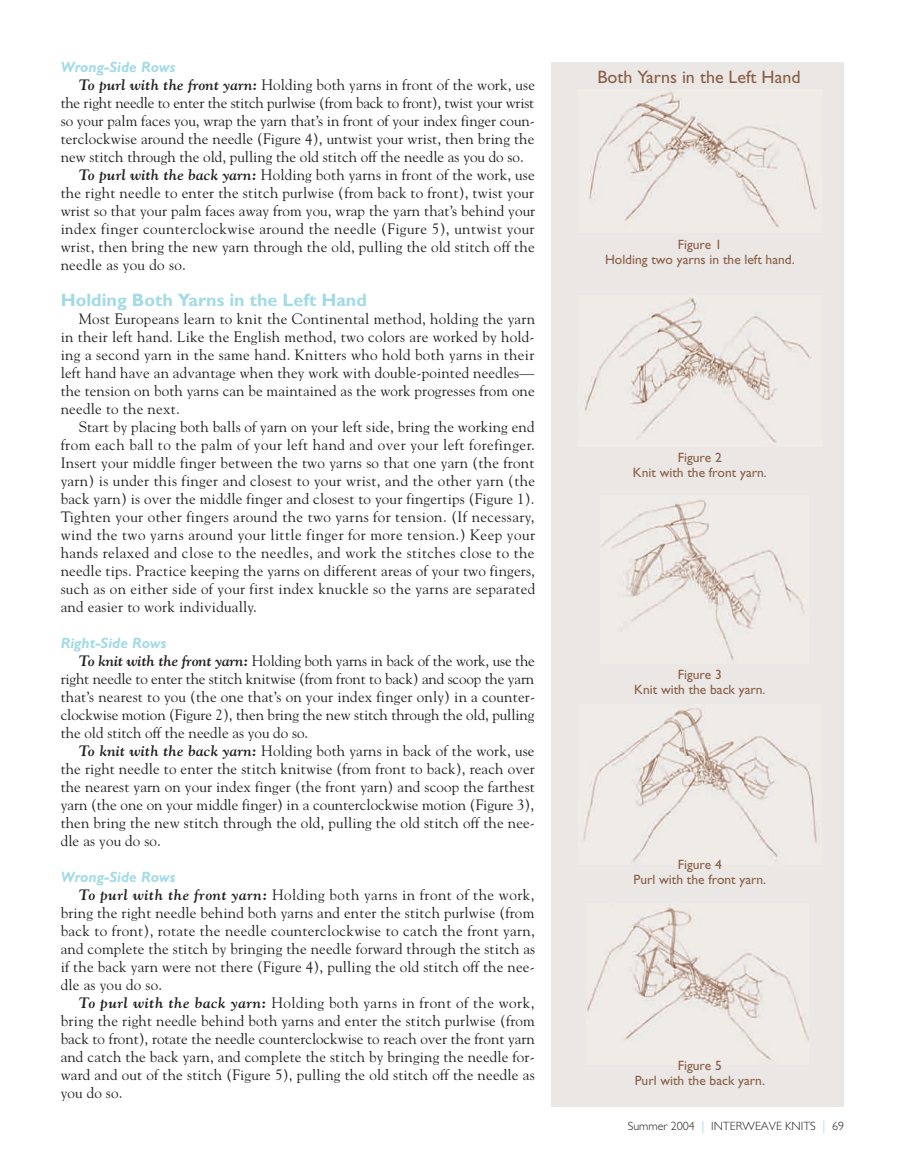
<style>
.page{position:relative;width:905px;height:1168px;background:#fff}
.page>*{position:absolute;margin:0;border:0;box-sizing:border-box;transform-origin:0 0}
.t1{font:700 18px "Gill Sans";color:#a2dbe6}
.t2{font:18px "Gill Sans";color:#8b5f47}
.t3{font:15px/18px "Goudy";letter-spacing:.01em;color:#231f20;text-align:justify}
.t4{font:15px "Goudy";letter-spacing:-.015em;color:#231f20}
.t5{font:15px "Goudy";letter-spacing:.03em;color:#231f20}
.t6{font:italic 700 15px "Gill Sans";color:#a2dbe6}
.t7{font:13.5px/15px "Gill Sans";color:#8b5f47;text-align:center}
.t8{font:300 12px "Gill Sans";color:#231f20}
.s1{font-weight:700;font-style:italic}
.s2{font-size:18px;color:#a2dbe6}
</style>
<div class="page">
<div style="left:551px;top:62px;width:292px;height:1044px;background:#eae7e5"></div>
<img style="left:589px;top:92px;width:228px;height:136px">
<img style="left:584px;top:297px;width:227px;height:146px">
<img style="left:601px;top:500px;width:203px;height:160px">
<img style="left:584px;top:708px;width:234px;height:155px">
<img style="left:587px;top:907px;width:221px;height:153px">
<p class="t6" style="left:61px;top:61px;width:116px">Wrong-Side Rows</p>
<p class="t3" style="left:79px;top:76px;width:458px"><span class="s1">To purl with the front yarn:</span> Holding both yarns in front of the work, use</p>
<p class="t4" style="left:61px;top:94px;width:475px">the right needle to enter the stitch purlwise (from back to front), twist your wrist</p>
<p class="t3" style="left:61px;top:112px;width:475px">so your palm faces you, wrap the yarn that’s in front of your index finger coun-</p>
<p class="t3" style="left:61px;top:130px;width:475px">terclockwise around the needle (Figure 4), untwist your wrist, then bring the</p>
<p class="t3" style="left:61px;top:148px;width:464px">new stitch through the old, pulling the old stitch off the needle as you do so.</p>
<p class="t3" style="left:79px;top:166px;width:457px"><span class="s1">To purl with the back yarn:</span> Holding both yarns in front of the work, use</p>
<p class="t3" style="left:61px;top:184px;width:475px">the right needle to enter the stitch purlwise (from back to front), twist your</p>
<p class="t3" style="left:61px;top:202px;width:476px">wrist so that your palm faces away from you, wrap the yarn that’s behind your</p>
<p class="t5" style="left:61px;top:220px;width:475px">index finger counterclockwise around the needle (Figure 5), untwist your</p>
<p class="t3" style="left:61px;top:238px;width:475px">wrist, then bring the new yarn through the old, pulling the old stitch off the</p>
<p class="t3" style="left:61px;top:256px;width:127px">needle as you do so.</p>
<p class="t1" style="left:61px;top:293px;width:308px">Holding Both Yarns in the Left Hand</p>
<p class="t3" style="left:61px;top:310px;width:476px;text-indent:18px">Most Europeans learn to knit the Continental method, holding the yarn in their left hand. Like the English method, two colors are worked by hold&shy;ing a second yarn in the same hand. Knitters who hold both yarns in their left hand have an advantage when they work with double-pointed needles— the tension on both yarns can be maintained as the work progresses from one needle to the next.</p>
<p class="t3" style="left:61px;top:418px;width:476px;text-indent:18px">Start by placing both balls of yarn on your left side, bring the working end from each ball to the palm of your left hand and over your left forefinger.<br>Insert your middle finger between the two yarns so that one yarn (the front yarn) is under this finger and closest to your wrist, and the other yarn (the back yarn) is over the middle finger and closest to your fingertips (Figure 1).<br>Tighten your other fingers around the two yarns for tension. (If necessary, wind the two yarns around your little finger for more tension.) Keep your hands relaxed and close to the needles, and work the stitches close to the needle tips. Practice keeping the yarns on different areas of your two fingers, such as on either side of your first index knuckle so the yarns are separated and easier to work individually.</p>
<p class="t6" style="left:61px;top:637px;width:107px">Right-Side Rows</p>
<p class="t3" style="left:61px;top:652px;width:476px;text-indent:18px"><span class="s1">To knit with the front yarn:</span> Holding both yarns in back of the work, use the right needle to enter the stitch knitwise (from front to back) and scoop the yarn that’s nearest to you (the one that’s on your index finger only) in a counter&shy;clockwise motion (Figure 2), then bring the new stitch through the old, pulling the old stitch off the needle as you do so.</p>
<p class="t3" style="left:61px;top:742px;width:476px;text-indent:18px"><span class="s1">To knit with the back yarn:</span> Holding both yarns in back of the work, use the right needle to enter the stitch knitwise (from front to back), reach over the nearest yarn on your index finger (the front yarn) and scoop the farthest yarn (the one on your middle finger) in a counterclockwise motion (Figure 3), then bring the new stitch through the old, pulling the old stitch off the nee&shy;dle as you do so.</p>
<p class="t6" style="left:61px;top:871px;width:116px">Wrong-Side Rows</p>
<p class="t3" style="left:61px;top:886px;width:476px;text-indent:18px"><span class="s1">To purl with the front yarn:</span> Holding both yarns in front of the work, bring the right needle behind both yarns and enter the stitch purlwise (from back to front), rotate the needle counterclockwise to catch the front yarn, and complete the stitch by bringing the needle forward through the stitch as if the back yarn were not there (Figure 4), pulling the old stitch off the nee&shy;dle as you do so.</p>
<p class="t3" style="left:61px;top:994px;width:475px;text-indent:18px"><span class="s1">To purl with the back yarn:</span> Holding both yarns in front of the work, bring the right needle behind both yarns and enter the stitch purlwise (from back to front), rotate the needle counterclockwise to reach over the front yarn and catch the back yarn, and complete the stitch by bringing the needle for&shy;ward and out of the stitch (Figure 5), pulling the old stitch off the needle as you do so.</p>
<p class="t2" style="left:597px;top:70px;width:205px">Both Yarns in the Left Hand</p>
<p class="t7" style="left:605px;top:238px;width:191px">Figure 1<br>Holding two yarns in the left hand.</p>
<p class="t7" style="left:633px;top:451px;width:135px">Figure 2<br>Knit with the front yarn.</p>
<p class="t7" style="left:634px;top:668px;width:133px">Figure 3<br>Knit with the back yarn.</p>
<p class="t7" style="left:633px;top:858px;width:134px">Figure 4<br>Purl with the front yarn.</p>
<p class="t7" style="left:634px;top:1059px;width:132px">Figure 5<br>Purl with the back yarn.</p>
<p class="t8" style="left:627px;top:1121px;width:218px">Summer 2004 <span class="s2">I</span> INTERWEAVE KNITS <span class="s2">I</span> 69</p>
</div>
